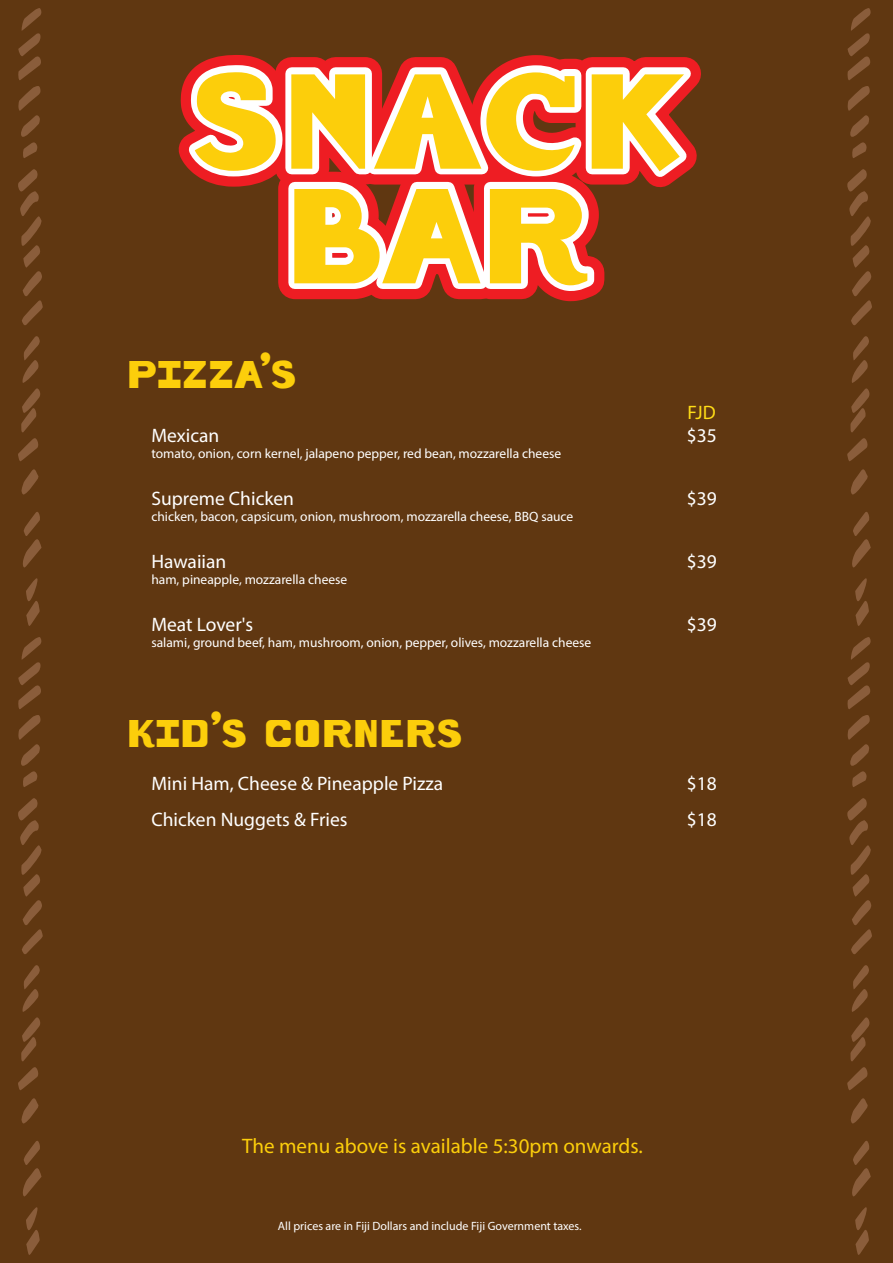
<style>
.page{position:relative;width:893px;height:1263px;background:#603711}
.page>*{position:absolute;margin:0;border:0;box-sizing:border-box;transform-origin:0 0}
.t1{font:37.5px "Bad Typ";color:#fcce0b}
.t2{font:21px "Myriad Pro";color:#fcce0b}
.t3{font:19.5px "Myriad Pro";color:#fff}
.t4{font:19.5px "Myriad Pro";color:#ffdd17}
.t5{font:13.5px "Myriad Pro";color:#fff}
.t6{font:12px "Myriad Pro";color:#fff}
</style>
<div class="page">
<svg style="left:178px;top:55px;width:523px;height:247px"></svg>
<svg style="left:18px;top:637px;width:25px;height:618px"></svg>
<svg style="left:18px;top:8px;width:25px;height:618px"></svg>
<svg style="left:847px;top:637px;width:25px;height:618px"></svg>
<svg style="left:847px;top:8px;width:25px;height:618px"></svg>
<h1 class="t1" style="left:127px;top:351px;width:172px">PIZZA’S</h1>
<h3 class="t4" style="left:688px;top:400px;width:30px">FJD</h3>
<h3 class="t3" style="left:151px;top:423px;width:70px">Mexican</h3>
<h3 class="t3" style="left:687px;top:423px;width:32px">$35</h3>
<p class="t5" style="left:151px;top:445px;width:411px">tomato, onion, corn kernel, jalapeno pepper, red bean, mozzarella cheese</p>
<h3 class="t3" style="left:151px;top:486px;width:144px">Supreme Chicken</h3>
<h3 class="t3" style="left:687px;top:486px;width:32px">$39</h3>
<p class="t5" style="left:151px;top:508px;width:423px">chicken, bacon, capsicum, onion, mushroom, mozzarella cheese, BBQ sauce</p>
<h3 class="t3" style="left:151px;top:549px;width:76px">Hawaiian</h3>
<h3 class="t3" style="left:687px;top:549px;width:32px">$39</h3>
<p class="t5" style="left:151px;top:571px;width:197px">ham, pineapple, mozzarella cheese</p>
<h3 class="t3" style="left:151px;top:612px;width:103px">Meat Lover's</h3>
<h3 class="t3" style="left:687px;top:612px;width:32px">$39</h3>
<p class="t5" style="left:151px;top:634px;width:441px">salami, ground beef, ham, mushroom, onion, pepper, olives, mozzarella cheese</p>
<h1 class="t1" style="left:127px;top:710px;width:337px">KID’S CORNERS</h1>
<h3 class="t3" style="left:151px;top:771px;width:293px">Mini Ham, Cheese &amp; Pineapple Pizza</h3>
<h3 class="t3" style="left:687px;top:771px;width:32px">$18</h3>
<h3 class="t3" style="left:151px;top:807px;width:198px">Chicken Nuggets &amp; Fries</h3>
<h3 class="t3" style="left:687px;top:807px;width:32px">$18</h3>
<h2 class="t2" style="left:242px;top:1133px;width:402px">The menu above is available 5:30pm onwards.</h2>
<p class="t6" style="left:278px;top:1218px;width:305px">All prices are in Fiji Dollars and include Fiji Government taxes.</p>
</div>
